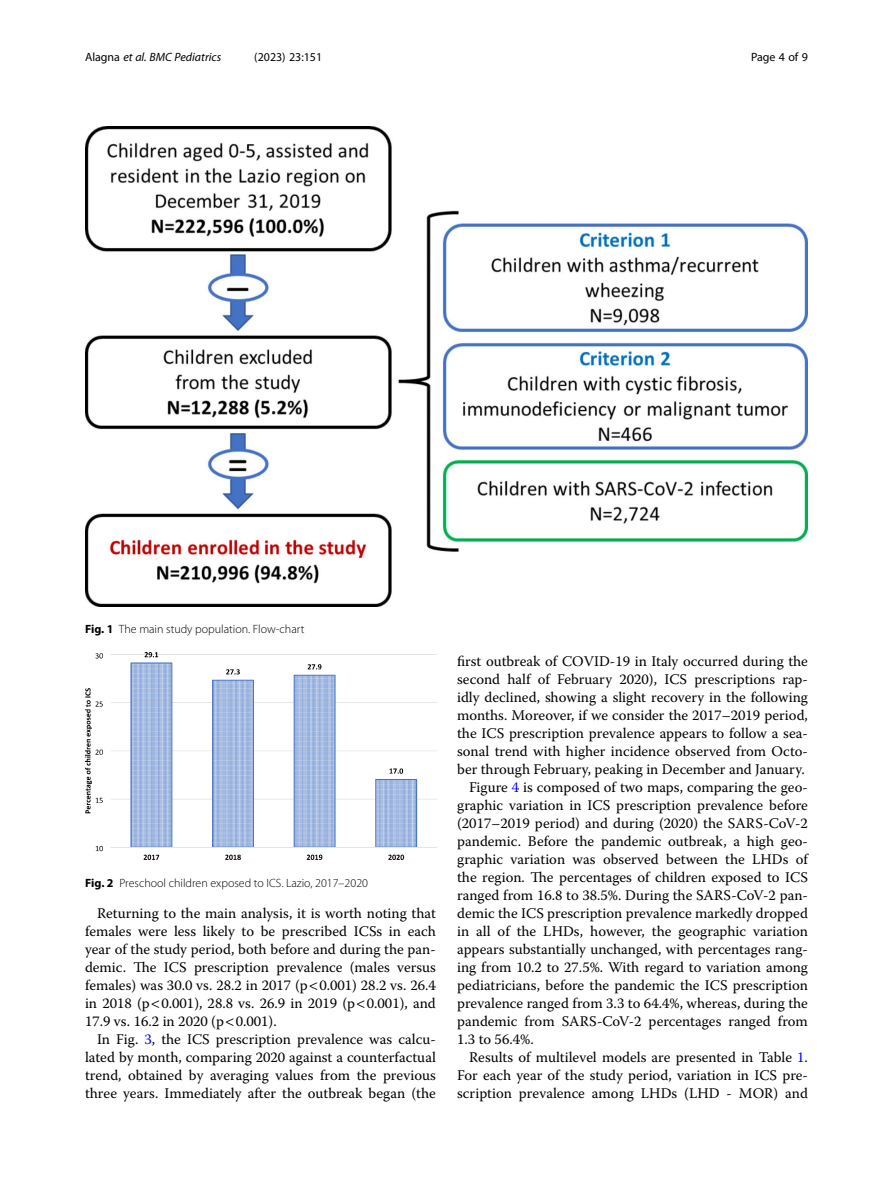
<style>
.page{position:relative;width:893px;height:1191px;background:#fff}
.page>*{position:absolute;margin:0;border:0;box-sizing:border-box;transform-origin:0 0}
.Body_Text_Indent{font:14.7px/18px "Warnock Pro";color:#000;text-align:justify}
.Figure_Caption{font:300 12px "Myriad Pro";color:#000}
.t1{font:italic 12px "Myriad Pro";color:#000}
.t2{font:12px "Myriad Pro";color:#000}
.s1{font-style:normal}
.s2{font-weight:700}
.s3{color:#00f}
</style>
<div class="page">
<img style="left:85px;top:652px;width:351px;height:207px">
<img style="left:85px;top:126px;width:723px;height:480px">
<p class="t1" style="left:85px;top:50px;width:138px"><span class="s1">Alagna</span> et al. BMC Pediatrics</p>
<p class="t2" style="left:254px;top:50px;width:70px">(2023) 23:151</p>
<p class="t2" style="left:751px;top:50px;width:58px">Page 4 of 9</p>
<p class="Figure_Caption" style="left:85px;top:622px;width:221px"><span class="s2">Fig. 1</span> The main study population. Flow-chart</p>
<p class="Figure_Caption" style="left:85px;top:876px;width:284px"><span class="s2">Fig. 2</span> Preschool children exposed to ICS. Lazio, 2017–2020</p>
<p class="Body_Text_Indent" style="left:85px;top:904px;width:352px;text-indent:12px">Returning to the main analysis, it is worth noting that females were less likely to be prescribed ICSs in each year of the study period, both before and during the pan&shy;demic. The ICS prescription prevalence (males versus females) was 30.0 vs. 28.2 in 2017 (p 0.001) 28.2 vs. 26.4 in 2018 (p 0.001), 28.8 vs. 26.9 in 2019 (p 0.001), and 17.9 vs. 16.2 in 2020 (p 0.001).</p>
<p class="Body_Text_Indent" style="left:85px;top:1030px;width:352px;text-indent:12px">In Fig. <span class="s3">3</span>, the ICS prescription prevalence was calcu&shy;lated by month, comparing 2020 against a counterfactual trend, obtained by averaging values from the previous three years. Immediately after the outbreak began (the</p>
<p class="Body_Text_Indent" style="left:457px;top:652px;width:352px">first outbreak of COVID-19 in Italy occurred during the second half of February 2020), ICS prescriptions rap&shy;idly declined, showing a slight recovery in the following months. Moreover, if we consider the 2017–2019 period, the ICS prescription prevalence appears to follow a sea&shy;sonal trend with higher incidence observed from Octo&shy;ber through February, peaking in December and January.</p>
<p class="Body_Text_Indent" style="left:457px;top:778px;width:352px;text-indent:12px">Figure <span class="s3">4</span> is composed of two maps, comparing the geo&shy;graphic variation in ICS prescription prevalence before (2017–2019 period) and during (2020) the SARS-CoV-2 pandemic. Before the pandemic outbreak, a high geo&shy;graphic variation was observed between the LHDs of the region. The percentages of children exposed to ICS ranged from 16.8 to 38.5%. During the SARS-CoV-2 pan&shy;demic the ICS prescription prevalence markedly dropped in all of the LHDs, however, the geographic variation appears substantially unchanged, with percentages rang&shy;ing from 10.2 to 27.5%. With regard to variation among pediatricians, before the pandemic the ICS prescription prevalence ranged from 3.3 to 64.4%, whereas, during the pandemic from SARS-CoV-2 percentages ranged from 1.3 to 56.4%.</p>
<p class="Body_Text_Indent" style="left:457px;top:1048px;width:352px;text-indent:12px">Results of multilevel models are presented in Table <span class="s3">1</span>.<br>For each year of the study period, variation in ICS pre&shy;scription prevalence among LHDs (LHD - MOR) and</p>
</div>
